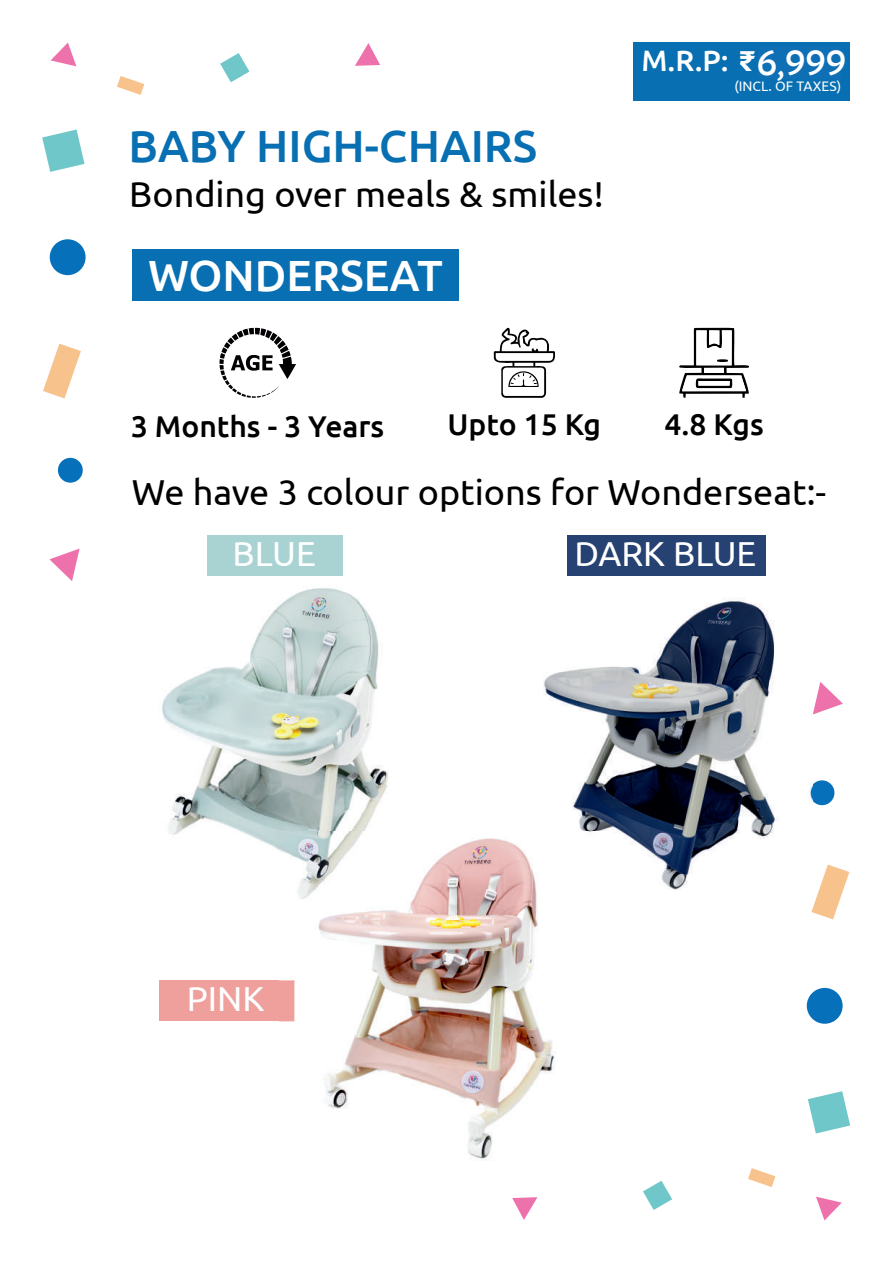
<style>
.page{position:relative;width:893px;height:1263px;background:#fff}
.page>*{position:absolute;margin:0;border:0;box-sizing:border-box;transform-origin:0 0}
.t1{font:500 45px "Ubuntu";color:#076fb2}
.t2{font:500 43.65px "Ubuntu";color:#fff}
.t3{font:36px "Ubuntu";color:#000001}
.t4{font:34.65px "Ubuntu";color:#fff}
.t5{font:500 34.65px "Blacker Sans Pro";color:#fff}
.t6{font:500 30px "Ubuntu";color:#000001}
.t7{font:500 29.55px "Ubuntu";color:#fff}
.t8{font:13.8px "Ubuntu";color:#fff}
.s1{font-family:"ITF Rupee";font-weight:400}
</style>
<div class="page">
<svg style="left:51px;top:43px;width:25px;height:23px"></svg>
<svg style="left:49px;top:548px;width:31px;height:33px"></svg>
<svg style="left:42px;top:130px;width:43px;height:42px"></svg>
<div style="left:58px;top:458px;width:25px;height:25px;background:#0671ba;border-radius:50%"></div>
<div style="left:50px;top:239px;width:36px;height:36px;background:#0671ba;border-radius:50%"></div>
<svg style="left:43px;top:344px;width:38px;height:54px"></svg>
<svg style="left:117px;top:76px;width:27px;height:19px"></svg>
<svg style="left:220px;top:53px;width:29px;height:29px"></svg>
<svg style="left:355px;top:43px;width:25px;height:23px"></svg>
<svg style="left:816px;top:1197px;width:26px;height:23px"></svg>
<svg style="left:813px;top:682px;width:30px;height:32px"></svg>
<svg style="left:808px;top:1091px;width:42px;height:42px"></svg>
<div style="left:810px;top:780px;width:24px;height:25px;background:#0671ba;border-radius:50%"></div>
<div style="left:807px;top:988px;width:36px;height:36px;background:#0671ba;border-radius:50%"></div>
<svg style="left:811px;top:864px;width:38px;height:55px"></svg>
<svg style="left:748px;top:1168px;width:27px;height:19px"></svg>
<svg style="left:643px;top:1181px;width:29px;height:29px"></svg>
<svg style="left:512px;top:1197px;width:25px;height:23px"></svg>
<div style="left:132px;top:250px;width:327px;height:51px;background:#076fb2"></div>
<svg style="left:219px;top:328px;width:77px;height:70px"></svg>
<svg style="left:679px;top:328px;width:70px;height:70px"></svg>
<svg style="left:493px;top:327px;width:62px;height:71px"></svg>
<div style="left:159px;top:980px;width:136px;height:41px;background:#efa09d"></div>
<div style="left:567px;top:535px;width:198px;height:41px;background:#264272"></div>
<div style="left:207px;top:535px;width:136px;height:41px;background:#a9d3d2"></div>
<div style="left:633px;top:43px;width:217px;height:58px;background:#076fb2"></div>
<img style="left:162px;top:588px;width:226px;height:262px">
<img style="left:544px;top:598px;width:268px;height:291px">
<img style="left:279px;top:832px;width:334px;height:328px">
<div style="left:758px;top:46px;width:83px;height:33px;background:#0f6fb4"></div>
<p class="t1" style="left:129px;top:118px;width:410px">BABY HIGH-CHAIRS</p>
<p class="t3" style="left:129px;top:172px;width:476px">Bonding over meals &amp; smiles!</p>
<p class="t2" style="left:148px;top:247px;width:296px">WONDERSEAT</p>
<p class="t5" style="left:757px;top:40px;width:91px">6,999</p>
<p class="t7" style="left:641px;top:42px;width:197px">M.R.P: <span class="s1">L</span> 7,999</p>
<p class="t8" style="left:734px;top:78px;width:108px">(INCL. OF TAXES)</p>
<p class="t6" style="left:131px;top:407px;width:255px">3 Months - 3 Years</p>
<p class="t6" style="left:448px;top:405px;width:155px">Upto 15 Kg</p>
<p class="t6" style="left:664px;top:405px;width:101px">4.8 Kgs</p>
<p class="t3" style="left:132px;top:470px;width:696px">We have 3 colour options for Wonderseat:-</p>
<p class="t4" style="left:233px;top:533px;width:85px">BLUE</p>
<p class="t4" style="left:574px;top:532px;width:183px">DARK BLUE</p>
<p class="t4" style="left:187px;top:978px;width:79px">PINK</p>
</div>
